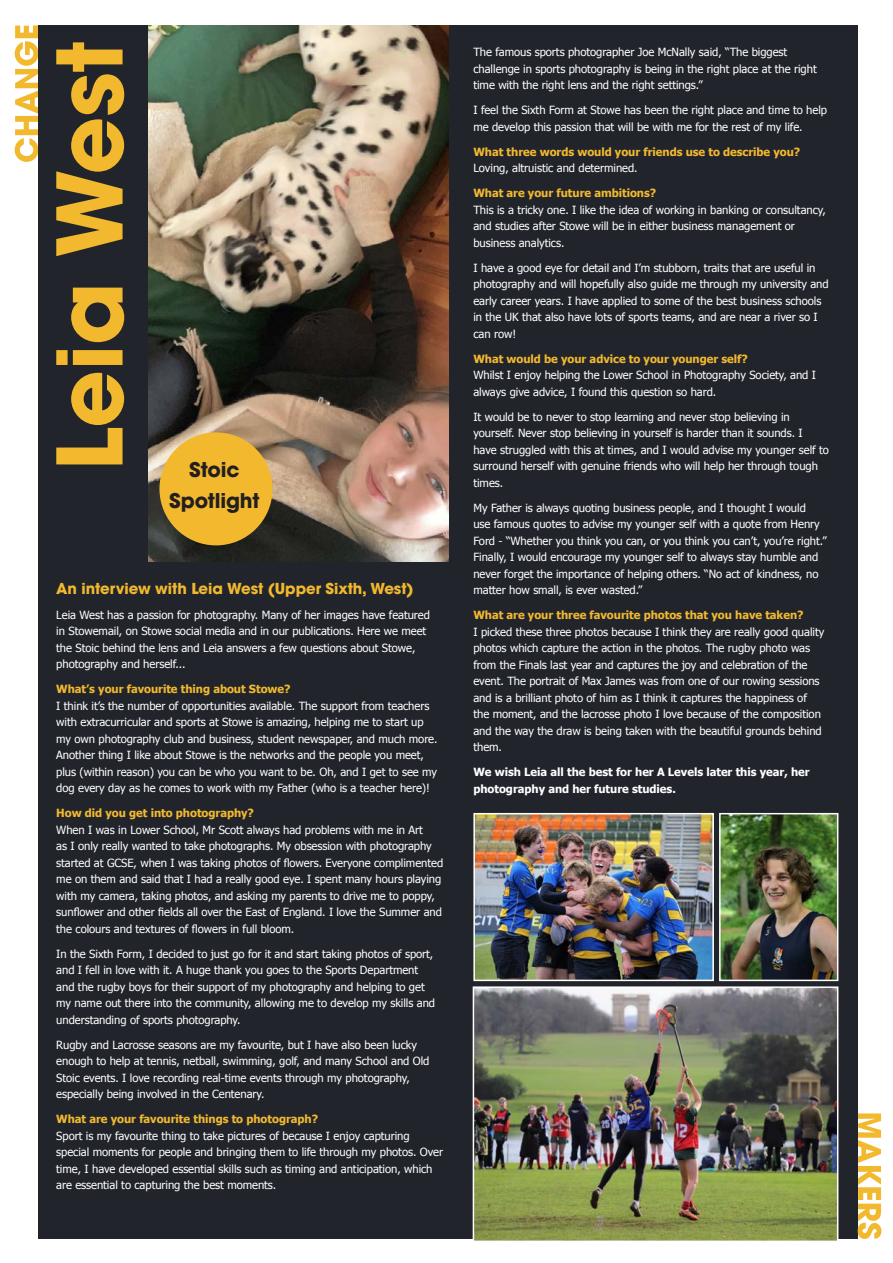
<style>
.page{position:relative;width:893px;height:1263px;background:#fff}
.page>*{position:absolute;margin:0;border:0;box-sizing:border-box;transform-origin:0 0}
.t1{font:700 89.55px "ITC Avant Garde Pro";letter-spacing:-.005em;color:#f2b92e}
.t2{font:700 20.25px "ITC Avant Garde Pro";letter-spacing:-.005em;color:#231f20}
.t3{font:700 15px "ITC Avant Garde Pro";letter-spacing:-.005em;color:#f2b92e}
.t4{font:11.25px/16.5px "Tahoma";letter-spacing:-.005em;color:#fff}
.t5{font:700 11.25px/16.5px "Tahoma";letter-spacing:-.005em;color:#fff}
.t6{font:700 11.25px/16.5px "Tahoma";letter-spacing:-.005em;color:#f2b92e}
.s1{font-weight:700;color:#f2b92e}
.s2{font-weight:400;color:#fff}
</style>
<div class="page">
<svg style="left:15px;top:26px;width:23px;height:136px"></svg>
<div style="left:38px;top:26px;width:820px;height:1213px;background:#22242c"></div>
<svg style="left:858px;top:1113px;width:23px;height:126px"></svg>
<img style="left:149px;top:26px;width:300px;height:535px">
<div style="left:159px;top:432px;width:113px;height:113px;background:#f2b92e;border-radius:50%"></div>
<img style="left:722px;top:816px;width:113px;height:162px">
<div style="left:719px;top:813px;width:119px;height:168px;border:2px solid #fff"></div>
<img style="left:476px;top:816px;width:235px;height:162px">
<div style="left:473px;top:813px;width:241px;height:168px;border:2px solid #fff"></div>
<img style="left:476px;top:989px;width:359px;height:250px">
<div style="left:473px;top:986px;width:365px;height:256px;border:2px solid #fff"></div>
<p class="t1" style="left:30px;top:471px;width:431px;rotate:-90deg">Leia West</p>
<p class="t2" style="left:189px;top:456px;width:52px">Stoic</p>
<p class="t2" style="left:169px;top:487px;width:92px">Spotlight</p>
<p class="t3" style="left:56px;top:578px;width:359px">An interview with Leia West (Upper Sixth, West)</p>
<p class="t4" style="left:56px;top:606px;width:375px">Leia West has a passion for photography. Many of her images have featured in Stowemail, on Stowe social media and in our publications. Here we meet the Stoic behind the lens and Leia answers a few questions about Stowe, photography and herself...</p>
<p class="t4" style="left:56px;top:680px;width:383px"><span class="s1">What’s your favourite thing about Stowe?<br></span>I think it’s the number of opportunities available. The support from teachers with extracurricular and sports at Stowe is amazing, helping me to start up my own photography club and business, student newspaper, and much more.<br>Another thing I like about Stowe is the networks and the people you meet, plus (within reason) you can be who you want to be. Oh, and I get to see my dog every day as he comes to work with my Father (who is a teacher here)!</p>
<p class="t4" style="left:56px;top:804px;width:388px"><span class="s1">How did you get into photography?<br></span>When I was in Lower School, Mr Scott always had problems with me in Art<br>as I only really wanted to take photographs. My obsession with photography started at GCSE, when I was taking photos of flowers. Everyone complimented me on them and said that I had a really good eye. I spent many hours playing with my camera, taking photos, and asking my parents to drive me to poppy, sunflower and other fields all over the East of England. I love the Summer and the colours and textures of flowers in full bloom.</p>
<p class="t4" style="left:56px;top:945px;width:380px">In the Sixth Form, I decided to just go for it and start taking photos of sport, and I fell in love with it. A huge thank you goes to the Sports Department and the rugby boys for their support of my photography and helping to get my name out there into the community, allowing me to develop my skills and understanding of sports photography.</p>
<p class="t4" style="left:56px;top:1036px;width:375px">Rugby and Lacrosse seasons are my favourite, but I have also been lucky enough to help at tennis, netball, swimming, golf, and many School and Old Stoic events. I love recording real-time events through my photography, especially being involved in the Centenary.</p>
<p class="t4" style="left:56px;top:1110px;width:388px"><span class="s1">What are your favourite things to photograph?<br></span>Sport is my favourite thing to take pictures of because I enjoy capturing special moments for people and bringing them to life through my photos. Over time, I have developed essential skills such as timing and anticipation, which are essential to capturing the best moments.</p>
<p class="t4" style="left:473px;top:43px;width:345px">The famous sports photographer Joe McNally said, “The biggest challenge in sports photography is being in the right place at the right time with the right lens and the right settings.”</p>
<p class="t4" style="left:473px;top:101px;width:355px">I feel the Sixth Form at Stowe has been the right place and time to help me develop this passion that will be with me for the rest of my life.</p>
<p class="t6" style="left:473px;top:143px;width:328px">What three words would your friends use to describe you?<br><span class="s2">Loving, altruistic and determined.</span></p>
<p class="t4" style="left:473px;top:184px;width:354px"><span class="s1">What are your future ambitions?<br></span>This is a tricky one. I like the idea of working in banking or consultancy, and studies after Stowe will be in either business management or business analytics.</p>
<p class="t4" style="left:473px;top:259px;width:357px">I have a good eye for detail and I’m stubborn, traits that are useful in photography and will hopefully also guide me through my university and early career years. I have applied to some of the best business schools in the UK that also have lots of sports teams, and are near a river so I can row!</p>
<p class="t4" style="left:473px;top:350px;width:344px"><span class="s1">What would be your advice to your younger self?<br></span>Whilst I enjoy helping the Lower School in Photography Society, and I always give advice, I found this question so hard.</p>
<p class="t4" style="left:473px;top:408px;width:357px">It would be to never to stop learning and never stop believing in yourself. Never stop believing in yourself is harder than it sounds. I<br>have struggled with this at times, and I would advise my younger self to surround herself with genuine friends who will help her through tough times.</p>
<p class="t4" style="left:473px;top:499px;width:355px">My Father is always quoting business people, and I thought I would<br>use famous quotes to advise my younger self with a quote from Henry Ford - “Whether you think you can, or you think you can’t, you’re right.” Finally, I would encourage my younger self to always stay humble and never forget the importance of helping others. “No act of kindness, no matter how small, is ever wasted.”</p>
<p class="t4" style="left:473px;top:606px;width:352px"><span class="s1">What are your three favourite photos that you have taken?<br></span>I picked these three photos because I think they are really good quality photos which capture the action in the photos. The rugby photo was from the Finals last year and captures the joy and celebration of the event. The portrait of Max James was from one of our rowing sessions and is a brilliant photo of him as I think it captures the happiness of the moment, and the lacrosse photo I love because of the composition and the way the draw is being taken with the beautiful grounds behind them.</p>
<p class="t5" style="left:473px;top:763px;width:338px">We wish Leia all the best for her A Levels later this year, her photography and her future studies.</p>
</div>
